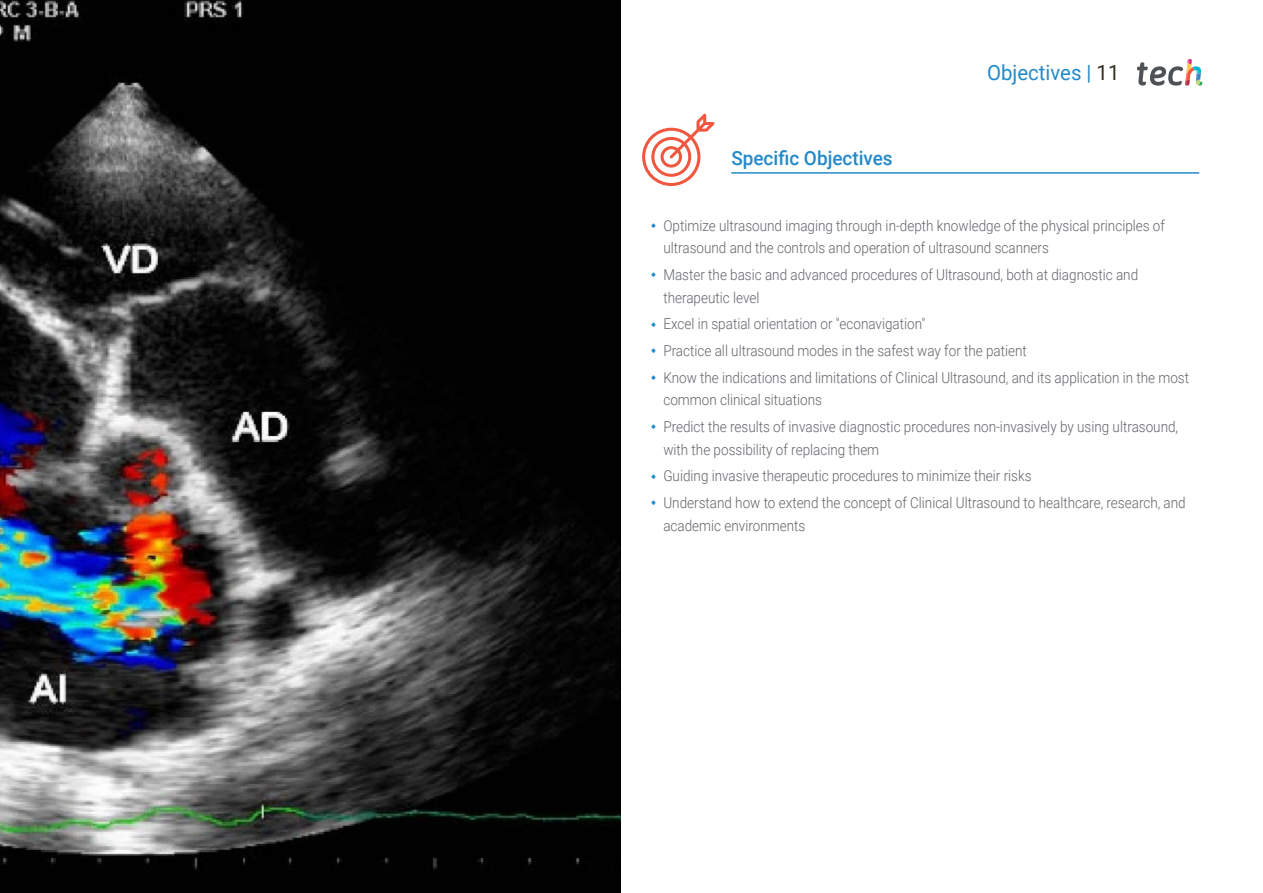
<style>
.page{position:relative;width:1263px;height:893px;background:#fff}
.page>*{position:absolute;margin:0;border:0;box-sizing:border-box;transform-origin:0 0}
.t1{font:21px "Roboto";color:#2289ca}
.t2{font:500 19.5px "Roboto";color:#2289ca}
.t3{font:300 15px/26.7px "Roboto";color:#61646a;scale:.9 1}
.s1{color:#312e20}
</style>
<div class="page">
<svg style="left:642px;top:114px;width:72px;height:72px"></svg>
<hr style="left:731px;top:173px;width:468px;height:1px;background:#2289ca">
<img style="left:0;top:0;width:621px;height:893px">
<svg style="left:1137px;top:59px;width:65px;height:27px"></svg>
<h2 class="t2" style="left:731px;top:144px;width:163px">Specific Objectives</h2>
<h1 class="t1" style="left:987px;top:57px;width:134px">Objectives | <span class="s1">11</span></h1>
<p class="t3" style="left:663px;top:214px;width:559px;line-height:22.5px">Optimize ultrasound imaging through in-depth knowledge of the physical principles of ultrasound and the controls and operation of ultrasound scanners</p>
<p class="t3" style="left:663px;top:263px;width:529px;line-height:22.5px">Master the basic and advanced procedures of Ultrasound, both at diagnostic and therapeutic level</p>
<p class="t3" style="left:663px;top:310px;width:586px">Excel in spatial orientation or "econavigation"<br>Practice all ultrasound modes in the safest way for the patient<br>Know the indications and limitations of Clinical Ultrasound, and its application in the most</p>
<p class="t3" style="left:663px;top:386px;width:573px">common clinical situations<br>Predict the results of invasive diagnostic procedures non-invasively by using ultrasound,</p>
<p class="t3" style="left:663px;top:435px;width:582px">with the possibility of replacing them<br>Guiding invasive therapeutic procedures to minimize their risks<br>Understand how to extend the concept of Clinical Ultrasound to healthcare, research, and</p>
<p class="t3" style="left:663px;top:511px;width:159px">academic environments</p>
</div>
